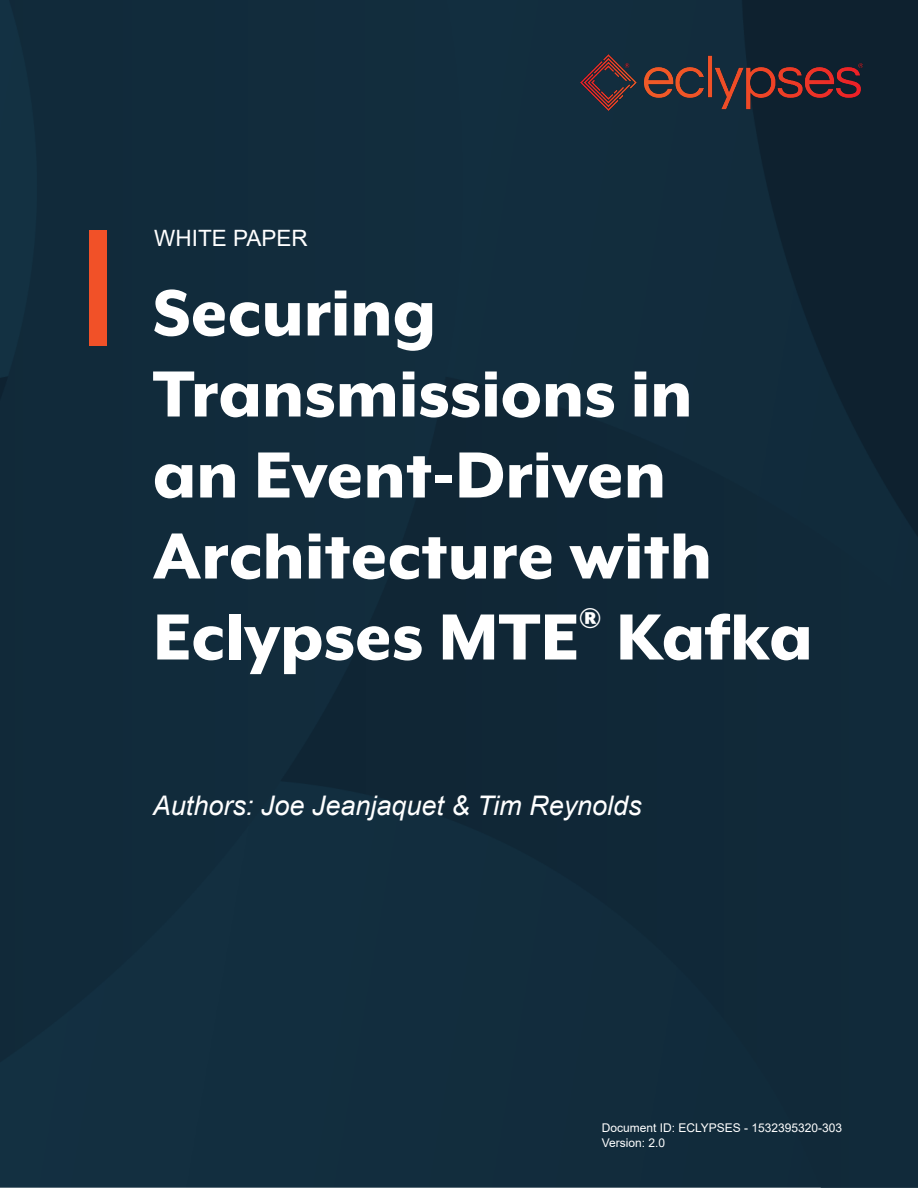
<style>
.page{position:relative;width:918px;height:1188px;background:#112b3b}
.page>*{position:absolute;margin:0;border:0;box-sizing:border-box;transform-origin:0 0}
.t1{font:800 75px/81px "Mr Eaves XL Mod OT";color:#fff}
.t2{font:italic 27px "Arial";color:#fff}
.t3{font:22.5px "Arial";color:#fff}
.t4{font:12px/14.4px "Arial";color:#fff}
</style>
<div class="page">
<div style="left:90px;top:230px;width:17px;height:116px;background:#f15128"></div>
<img style="left:581px;top:54px;width:281px;height:56px">
<p class="t3" style="left:154px;top:223px;width:155px">WHITE PAPER</p>
<p class="t1" style="left:153px;top:273px;width:661px">Securing<br>Transmissions in<br>an Event-Driven<br>Architecture with<br>Eclypses MTE<sup>®</sup> Kafka</p>
<p class="t2" style="left:153px;top:788px;width:490px">Authors: Joe Jeanjaquet &amp; Tim Reynolds</p>
<p class="t4" style="left:602px;top:1121px;width:242px">Document ID: ECLYPSES - 1532395320-303<br>Version: 2.0</p>
</div>
